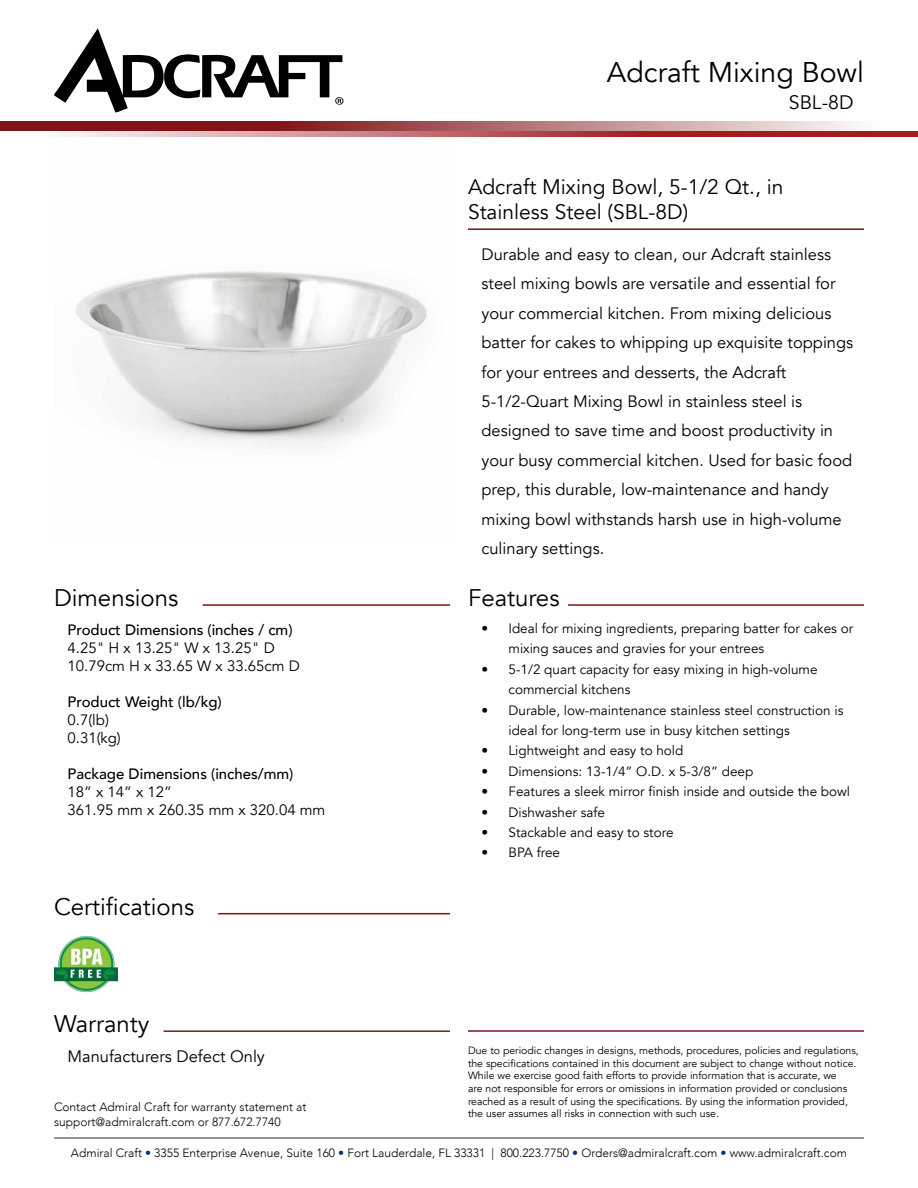
<style>
.page{position:relative;width:918px;height:1188px;background:#fff}
.page>*{position:absolute;margin:0;border:0;box-sizing:border-box;transform-origin:0 0}
.t1{font:28.5px "Avenir";color:#000}
.t2{font:24px "Avenir";color:#000}
.t3{font:21px/25.2px "Avenir";color:#000}
.t4{font:19.5px "Avenir";color:#000}
.t5{font:16.5px/29.4px "Avenir";color:#000}
.t6{font:15px/18px "Avenir";color:#000}
.t7{font:500 15px "Avenir";color:#000}
.t8{font:13.5px/20.4px "Avenir";color:#000}
.t9{font:300 12px/15.6px "Avenir";color:#000}
.t10{font:10.5px/12.6px "Avenir";color:#000}
.s1{color:#003472}
</style>
<div class="page">
<svg style="left:54px;top:29px;width:290px;height:84px"></svg>
<hr style="left:203px;top:604px;width:247px;height:2px;background:#7e1417">
<hr style="left:468px;top:228px;width:396px;height:2px;background:#7e1417">
<hr style="left:218px;top:913px;width:232px;height:1px;background:#7e1417">
<hr style="left:568px;top:604px;width:296px;height:2px;background:#7e1417">
<hr style="left:164px;top:1030px;width:286px;height:2px;background:#7e1417">
<hr style="left:54px;top:1137px;width:810px;height:2px;background:#6d6e71">
<hr style="left:468px;top:1030px;width:396px;height:2px;background:#7e1417">
<svg style="left:0;top:121px;width:857px;height:10px;background:#a76062"></svg>
<svg style="left:64px;top:131px;width:854px;height:6px;background:#be6669"></svg>
<img style="left:76px;top:271px;width:352px;height:181px">
<img style="left:54px;top:936px;width:64px;height:57px">
<h1 class="t1" style="left:607px;top:55px;width:259px">Adcraft Mixing Bowl</h1>
<p class="t4" style="left:789px;top:90px;width:66px">SBL-8D</p>
<h2 class="t2" style="left:54px;top:584px;width:126px">Dimensions</h2>
<p class="t7" style="left:68px;top:616px;width:227px">Product Dimensions (inches / cm)</p>
<p class="t6" style="left:68px;top:639px;width:234px">4.25" H x 13.25" W x 13.25" D<br>10.79cm H x 33.65 W x 33.65cm D</p>
<p class="t7" style="left:68px;top:688px;width:156px">Product Weight (lb/kg)</p>
<p class="t6" style="left:68px;top:711px;width:55px">0.7(lb)<br>0.31(kg)</p>
<p class="t7" style="left:68px;top:760px;width:227px">Package Dimensions (inches/mm)</p>
<p class="t6" style="left:68px;top:783px;width:259px">18” x 14” x 12”<br>361.95 mm x 260.35 mm x 320.04 mm</p>
<h2 class="t2" style="left:54px;top:892px;width:142px">Certifications</h2>
<h2 class="t2" style="left:54px;top:1010px;width:97px">Warranty</h2>
<p class="t3" style="left:468px;top:175px;width:317px">Adcraft Mixing Bowl, 5-1/2 Qt., in<br>Stainless Steel (SBL-8D)</p>
<p class="t5" style="left:482px;top:240px;width:373px">Durable and easy to clean, our Adcraft stainless steel mixing bowls are versatile and essential for your commercial kitchen. From mixing delicious batter for cakes to whipping up exquisite toppings for your entrees and desserts, the Adcraft 5-1/2-Quart Mixing Bowl in stainless steel is designed to save time and boost productivity in your busy commercial kitchen. Used for basic food prep, this durable, low-maintenance and handy mixing bowl withstands harsh use in high-volume culinary settings.</p>
<h2 class="t2" style="left:468px;top:583px;width:93px">Features</h2>
<p class="t8" style="left:508px;top:618px;width:346px;text-indent:-27px">• Ideal for mixing ingredients, preparing batter for cakes or mixing sauces and gravies for your entrees</p>
<p class="t8" style="left:508px;top:659px;width:311px;text-indent:-27px">• 5-1/2 quart capacity for easy mixing in high-volume commercial kitchens</p>
<p class="t8" style="left:508px;top:700px;width:336px;text-indent:-27px">• Durable, low-maintenance stainless steel construction is ideal for long-term use in busy kitchen settings</p>
<p class="t8" style="left:482px;top:741px;width:203px">• Lightweight and easy to hold</p>
<p class="t8" style="left:482px;top:761px;width:273px">• Dimensions: 13-1/4” O.D. x 5-3/8” deep</p>
<p class="t8" style="left:482px;top:782px;width:370px">• Features a sleek mirror finish inside and outside the bowl</p>
<p class="t8" style="left:482px;top:802px;width:125px">• Dishwasher safe</p>
<p class="t8" style="left:482px;top:822px;width:194px">• Stackable and easy to store</p>
<p class="t8" style="left:482px;top:843px;width:80px">• BPA free</p>
<p class="t10" style="left:468px;top:1045px;width:392px">Due to periodic changes in designs, methods, procedures, policies and regulations, the specifications contained in this document are subject to change without notice.<br>While we exercise good faith efforts to provide information that is accurate, we<br>are not responsible for errors or omissions in information provided or conclusions reached as a result of using the specifications. By using the information provided, the user assumes all risks in connection with such use.</p>
<p class="t5" style="left:68px;top:1042px;width:199px">Manufacturers Defect Only</p>
<p class="t9" style="left:54px;top:1099px;width:254px">Contact Admiral Craft for warranty statement at support@admiralcraft.com or 877.672.7740</p>
<p class="t9" style="left:71px;top:1145px;width:778px">Admiral Craft <span class="s1">•</span> 3355 Enterprise Avenue, Suite 160 <span class="s1">•</span> Fort Lauderdale, FL 33331 | 800.223.7750 <span class="s1">•</span> Orders@admiralcraft.com <span class="s1">•</span> www.admiralcraft.com</p>
</div>
